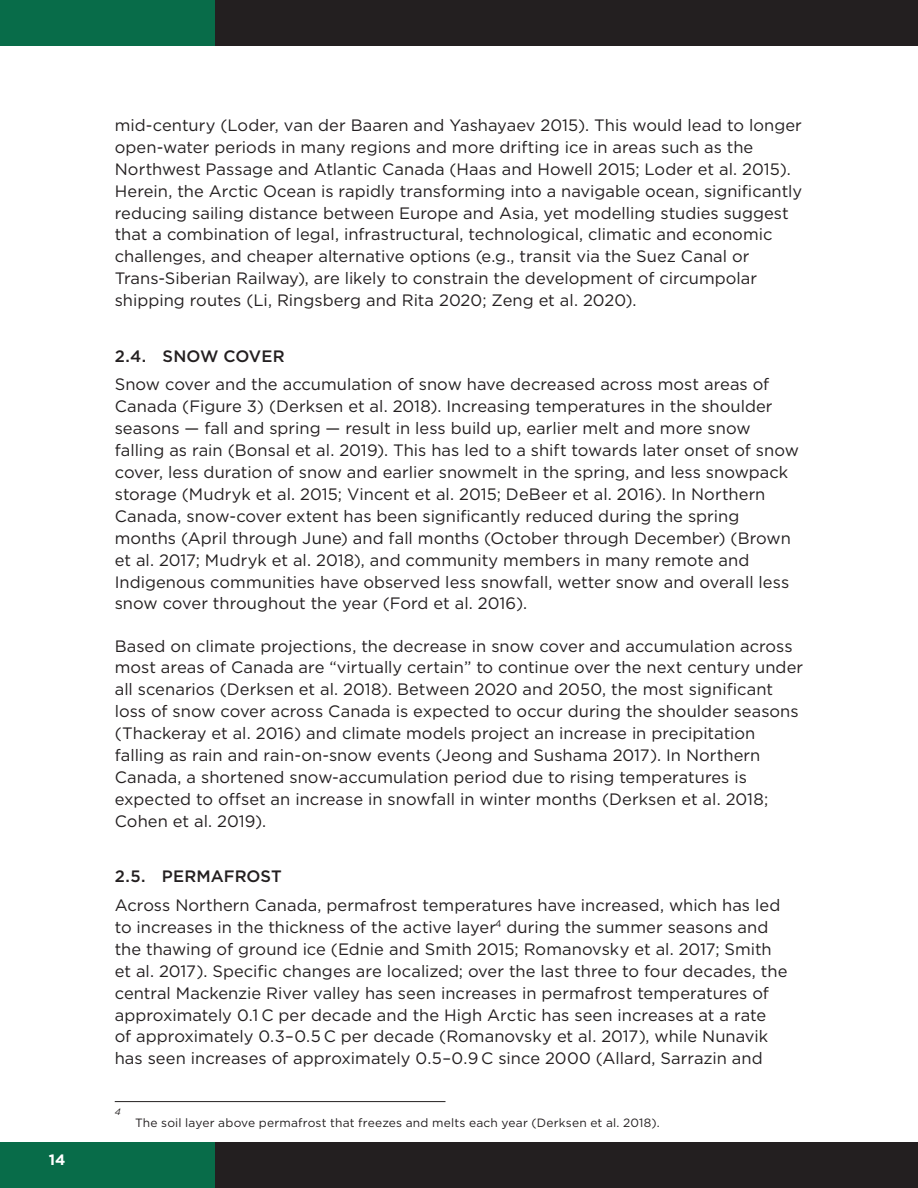
<style>
.page{position:relative;width:918px;height:1188px;background:#fff}
.page>*{position:absolute;margin:0;border:0;box-sizing:border-box;transform-origin:0 0}
.SC_-_Body{font:16.5px/21.9px "Gotham";color:#231f20}
.SC_-_Heading_2{font:500 16.5px "Gotham";letter-spacing:.005em;color:#231f20}
.t1{font:700 15px "Gotham";color:#fff}
.Footnote{font:12px "Gotham";letter-spacing:.015em;color:#231f20}
.Footnote-2{font:italic 9.15px "Gotham";color:#231f20}
</style>
<div class="page">
<div style="left:0;top:1143px;width:215px;height:45px;background:#086c49"></div>
<div style="left:0;top:0;width:215px;height:45px;background:#086c49"></div>
<div style="left:215px;top:1143px;width:703px;height:45px;background:#231f20"></div>
<div style="left:215px;top:0;width:703px;height:45px;background:#231f20"></div>
<hr style="left:115px;top:1101px;width:331px;height:1px;background:#231f20">
<p class="t1" style="left:49px;top:1150px;width:18px">14</p>
<p class="SC_-_Body" style="left:115px;top:114px;width:689px">mid-century (Loder, van der Baaren and Yashayaev 2015). This would lead to longer open-water periods in many regions and more drifting ice in areas such as the Northwest Passage and Atlantic Canada (Haas and Howell 2015; Loder et al. 2015).<br>Herein, the Arctic Ocean is rapidly transforming into a navigable ocean, significantly reducing sailing distance between Europe and Asia, yet modelling studies suggest that a combination of legal, infrastructural, technological, climatic and economic challenges, and cheaper alternative options (e.g., transit via the Suez Canal or Trans-Siberian Railway), are likely to constrain the development of circumpolar shipping routes (Li, Ringsberg and Rita 2020; Zeng et al. 2020).</p>
<p class="SC_-_Heading_2" style="left:115px;top:345px;width:171px">2.4. SNOW COVER</p>
<p class="SC_-_Body" style="left:115px;top:373px;width:686px">Snow cover and the accumulation of snow have decreased across most areas of Canada (Figure 3) (Derksen et al. 2018). Increasing temperatures in the shoulder seasons — fall and spring — result in less build up, earlier melt and more snow falling as rain (Bonsal et al. 2019). This has led to a shift towards later onset of snow cover, less duration of snow and earlier snowmelt in the spring, and less snowpack storage (Mudryk et al. 2015; Vincent et al. 2015; DeBeer et al. 2016). In Northern Canada, snow-cover extent has been significantly reduced during the spring months (April through June) and fall months (October through December) (Brown et al. 2017; Mudryk et al. 2018), and community members in many remote and Indigenous communities have observed less snowfall, wetter snow and overall less snow cover throughout the year (Ford et al. 2016).</p>
<p class="SC_-_Body" style="left:115px;top:634px;width:690px">Based on climate projections, the decrease in snow cover and accumulation across most areas of Canada are “virtually certain” to continue over the next century under all scenarios (Derksen et al. 2018). Between 2020 and 2050, the most significant loss of snow cover across Canada is expected to occur during the shoulder seasons (Thackeray et al. 2016) and climate models project an increase in precipitation falling as rain and rain-on-snow events (Jeong and Sushama 2017). In Northern Canada, a shortened snow-accumulation period due to rising temperatures is expected to offset an increase in snowfall in winter months (Derksen et al. 2018; Cohen et al. 2019).</p>
<p class="SC_-_Heading_2" style="left:115px;top:866px;width:169px">2.5. PERMAFROST</p>
<p class="SC_-_Body" style="left:115px;top:894px;width:674px">Across Northern Canada, permafrost temperatures have increased, which has led to increases in the thickness of the active layer<sup>4</sup> during the summer seasons and the thawing of ground ice (Ednie and Smith 2015; Romanovsky et al. 2017; Smith et al. 2017). Specific changes are localized; over the last three to four decades, the central Mackenzie River valley has seen increases in permafrost temperatures of approximately 0.1 C per decade and the High Arctic has seen increases at a rate<br>of approximately 0.3–0.5 C per decade (Romanovsky et al. 2017), while Nunavik has seen increases of approximately 0.5–0.9 C since 2000 (Allard, Sarrazin and</p>
<p class="Footnote-2" style="left:115px;top:1105px;width:7px">4</p>
<p class="Footnote" style="left:135px;top:1115px;width:526px">The soil layer above permafrost that freezes and melts each year (Derksen et al. 2018).</p>
</div>
